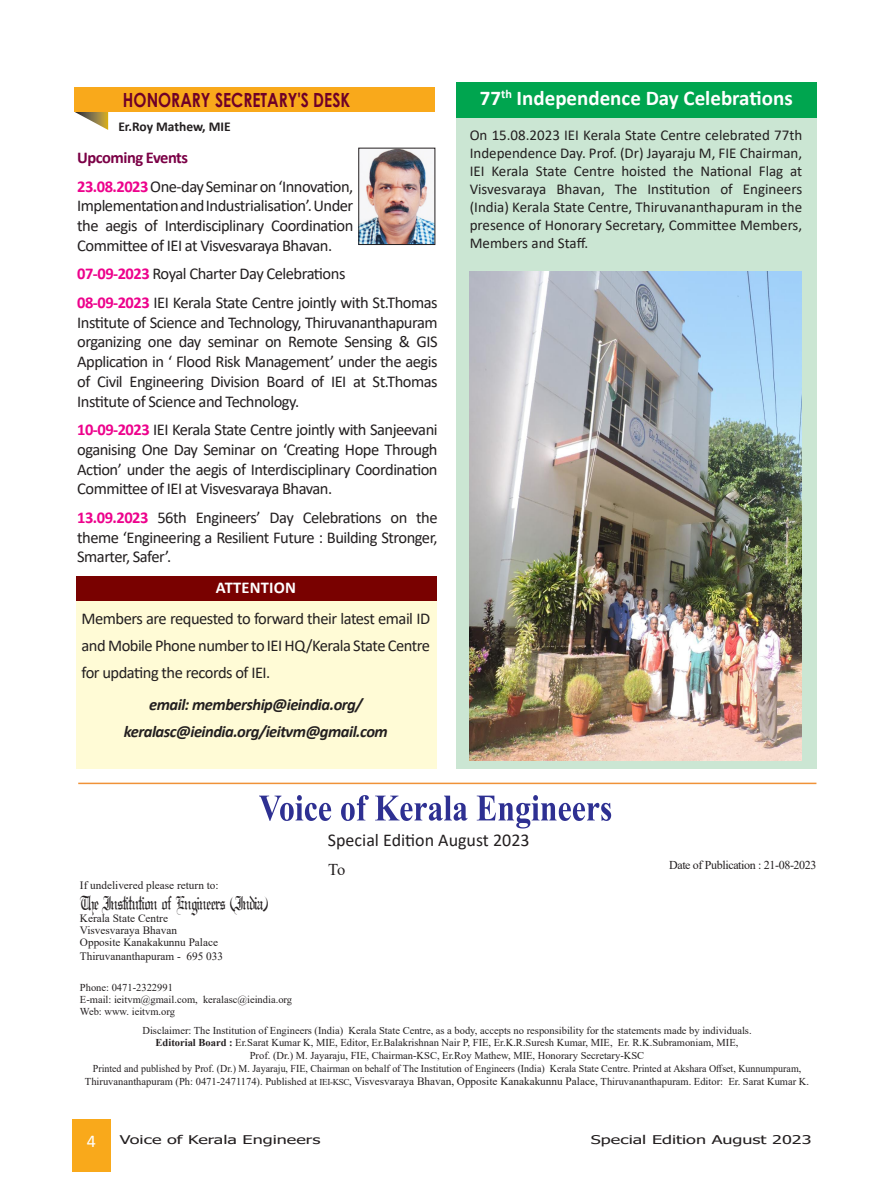
<style>
.page{position:relative;width:893px;height:1191px;background:#fff}
.page>*{position:absolute;margin:0;border:0;box-sizing:border-box;transform-origin:0 0}
.t1{font:700 21px "Calibri";color:#fff}
.t2{font:700 19.5px "Century Gothic";color:#6e0028;scale:.8 1}
.t3{font:condensed 18px "Kings Font 125";color:#231f20}
.t4{font:18px "Calibri";color:#231f20}
.t5{font:18px "Calibri";color:#fff}
.t6{font:16.5px/19.8px "Calibri";letter-spacing:-.03em;color:#231f20;text-align:justify}
.t7{font:italic 700 16.5px/27px "Calibri";letter-spacing:-.03em;color:#231f20;text-align:center}
.t8{font:700 16.5px "Calibri";letter-spacing:.01em;color:#fff}
.t9{font:16.5px "Times New Roman";color:#231f20}
.t10{font:15px/18px "Calibri";color:#231f20;text-align:justify}
.t11{font:700 13.5px "Calibri";color:#231f20}
.t12{font:12px "Tahoma";color:#231f20;scale:1.5 1}
.t13{font:12px "Times New Roman";letter-spacing:-.03em;color:#231f20}
.t14{font:11.25px/12px "Times New Roman";color:#231f20}
.t15{font:10.5px/12.8px "Times New Roman";color:#231f20;text-align:center}
.s1{font-weight:700;color:#7b0046}
.s2{font-weight:700;color:#ed028c}
.s3{font-weight:700}
.s4{font-size:9px}
.s5{font-size:11.25px}
</style>
<div class="page">
<div style="left:77px;top:576px;width:360px;height:193px;background:#fffbd6"></div>
<div style="left:456px;top:83px;width:360px;height:686px;background:#cbe6d3"></div>
<hr style="left:78px;top:782px;width:738px;height:2px;background:#f09238">
<svg style="left:259px;top:795px;width:352px;height:33px"></svg>
<svg style="left:75px;top:112px;width:33px;height:18px"></svg>
<div style="left:75px;top:87px;width:360px;height:25px;background:#f9a91b"></div>
<img style="left:361px;top:150px;width:72px;height:93px">
<div style="left:456px;top:83px;width:360px;height:35px;background:#00a54f"></div>
<img style="left:469px;top:272px;width:333px;height:488px">
<div style="left:77px;top:576px;width:360px;height:25px;background:#790100"></div>
<div style="left:72px;top:1119px;width:39px;height:53px;background:#f9a91b"></div>
<p class="t2" style="left:123px;top:85px;width:285px">HONORARY SECRETARY'S DESK</p>
<p class="t11" style="left:118px;top:117px;width:114px">Er.Roy Mathew, MIE</p>
<p class="t6" style="left:77px;top:143px;width:278px;line-height:28.3px"><span class="s1">Upcoming Events<br></span><span class="s2">23.08.2023</span> One-day Seminar on ‘Innovation,</p>
<p class="t6" style="left:77px;top:196px;width:278px">Implementation and Industrialisation’. Under the aegis of Interdisciplinary Coordination Committee of IEI at Visvesvaraya Bhavan.</p>
<p class="t6" style="left:77px;top:259px;width:362px;line-height:28.3px"><span class="s2">07-09-2023</span> Royal Charter Day Celebrations<br><span class="s2">08-09-2023</span> IEI Kerala State Centre jointly with St.Thomas</p>
<p class="t6" style="left:77px;top:312px;width:362px">Institute of Science and Technology, Thiruvananthapuram organizing one day seminar on Remote Sensing &amp; GIS Application in ‘ Flood Risk Management’ under the aegis of Civil Engineering Division Board of IEI at St.Thomas Institute of Science and Technology.</p>
<p class="t6" style="left:77px;top:419px;width:362px"><span class="s2">10-09-2023</span> IEI Kerala State Centre jointly with Sanjeevani oganising One Day Seminar on ‘Creating Hope Through Action’ under the aegis of Interdisciplinary Coordination Committee of IEI at Visvesvaraya Bhavan.</p>
<p class="t6" style="left:77px;top:507px;width:362px"><span class="s2">13.09.2023</span> 56th Engineers’ Day Celebrations on the theme ‘Engineering a Resilient Future : Building Stronger, Smarter, Safer’.</p>
<p class="t8" style="left:216px;top:576px;width:81px">ATTENTION</p>
<p class="t6" style="left:82px;top:605px;width:350px;line-height:27px">Members are requested to forward their latest email ID and Mobile Phone number to IEI HQ/Kerala State Centre for updating the records of IEI.</p>
<p class="t7" style="left:124px;top:690px;width:265px">email: membership@ieindia.org/ keralasc@ieindia.org/ieitvm@gmail.com</p>
<p class="t1" style="left:480px;top:84px;width:314px">77<sup>th</sup> Independence Day Celebrations</p>
<p class="t10" style="left:470px;top:125px;width:334px">On 15.08.2023 IEI Kerala State Centre celebrated 77th Independence Day. Prof. (Dr) Jayaraju M, FIE Chairman, IEI Kerala State Centre hoisted the National Flag at Visvesvaraya Bhavan, The Institution of Engineers (India) Kerala State Centre, Thiruvananthapuram in the presence of Honorary Secretary, Committee Members, Members and Staff.</p>
<p class="t14" style="left:80px;top:878px;width:140px">If undelivered please return to:</p>
<p class="t3" style="left:80px;top:891px;width:189px">The Institution of Engineers (India)</p>
<p class="t14" style="left:80px;top:912px;width:140px">Kerala State Centre<br>Visvesvaraya Bhavan<br>Opposite Kanakakunnu Palace</p>
<p class="t14" style="left:80px;top:949px;width:145px">Thiruvananthapuram - 695 033</p>
<p class="t15" style="left:80px;top:980px;width:214px;line-height:12px;text-align:left">Phone: 0471-2322991<br>E-mail: ieitvm@gmail.com, keralasc@ieindia.org<br>Web: www. ieitvm.org</p>
<p class="t4" style="left:328px;top:827px;width:203px">Special Edition August 2023</p>
<p class="t9" style="left:328px;top:857px;width:19px">To</p>
<p class="t13" style="left:669px;top:856px;width:149px">Date of Publication : 21-08-2023</p>
<p class="t15" style="left:85px;top:1023px;width:726px">Disclaimer: The Institution of Engineers (India) Kerala State Centre, as a body, accepts no responsibility for the statements made by individuals.<br><span class="s3">Editorial Board :</span> Er.Sarat Kumar K, MIE, Editor, Er.Balakrishnan Nair P, FIE, Er.K.R.Suresh Kumar, MIE, Er. R.K.Subramoniam, MIE,<br>Prof. (Dr.) M. Jayaraju, FIE, Chairman-KSC, Er.Roy Mathew, MIE, Honorary Secretary-KSC<br>Printed and published by Prof. (Dr.) M. Jayaraju, FIE, Chairman on behalf of The Institution of Engineers (India) Kerala State Centre. Printed at Akshara Offset, Kunnumpuram, Thiruvananthapuram (Ph: 0471-2471174). Published at <span class="s4">IEI-KSC</span>, <span class="s5">Visvesvaraya Bhavan, Opposite Kanakakunnu Palace,</span> Thiruvananthapuram. Editor: Er. Sarat Kumar K.</p>
<p class="t5" style="left:87px;top:1129px;width:11px">4</p>
<p class="t12" style="left:120px;top:1131px;width:135px">Voice of Kerala Engineers</p>
<p class="t12" style="left:591px;top:1131px;width:149px">Special Edition August 2023</p>
</div>
